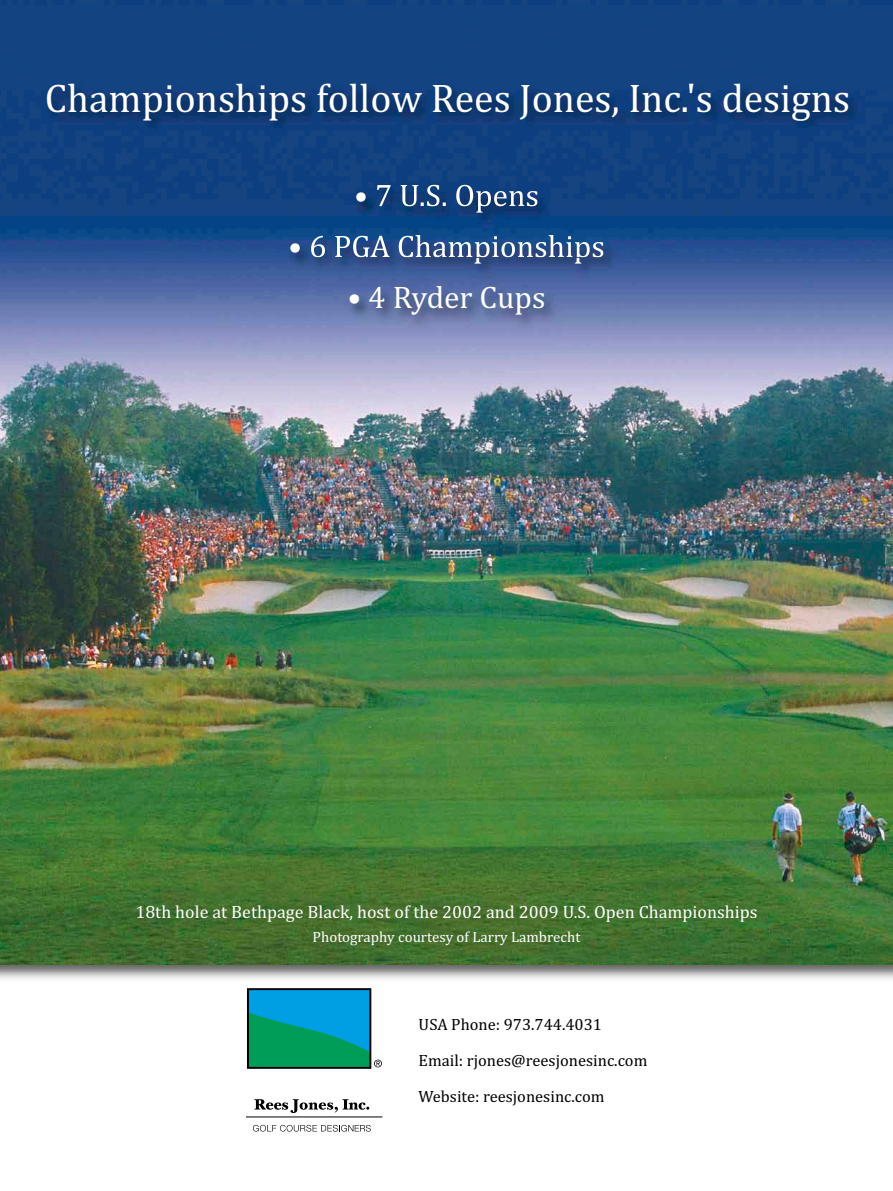
<style>
.page{position:relative;width:893px;height:1191px;background:#fff}
.page>*{position:absolute;margin:0;border:0;box-sizing:border-box;transform-origin:0 0}
.t1{font:40.5px "Cambria";color:#fff}
.t2{font:31.5px "Cambria";color:#fff}
.t3{font:18px "Cambria";color:#fff}
.t4{font:16.5px/36px "Cambria";color:#000}
.t5{font:15px "Cambria";color:#fff}
</style>
<div class="page">
<img style="left:0;top:0;width:893px;height:964px">
<img style="left:0;top:5px;width:893px;height:412px">
<svg style="left:254px;top:1099px;width:115px;height:14px"></svg>
<hr style="left:246px;top:1116px;width:136px;height:1px;background:#000">
<svg style="left:253px;top:1124px;width:118px;height:7px"></svg>
<div style="left:247px;top:988px;width:124px;height:80px;border:2px solid #000"></div>
<svg style="left:248px;top:989px;width:134px;height:78px;background:#129da0"></svg>
<img style="left:377px;top:185px;width:153px;height:21px">
<img style="left:370px;top:235px;width:194px;height:22px">
<p class="t1" style="left:45px;top:74px;width:807px">Championships follow Rees Jones, Inc.'s designs</p>
<p class="t2" style="left:347px;top:279px;width:200px">• 4 Ryder Cups</p>
<p class="t3" style="left:135px;top:901px;width:624px">18th hole at Bethpage Black, host of the 2002 and 2009 U.S. Open Championships</p>
<p class="t5" style="left:313px;top:928px;width:269px">Photography courtesy of Larry Lambrecht</p>
<p class="t4" style="left:419px;top:1006px;width:230px">USA Phone: 973.744.4031<br>Email: rjones@reesjonesinc.com<br>Website: reesjonesinc.com</p>
</div>
